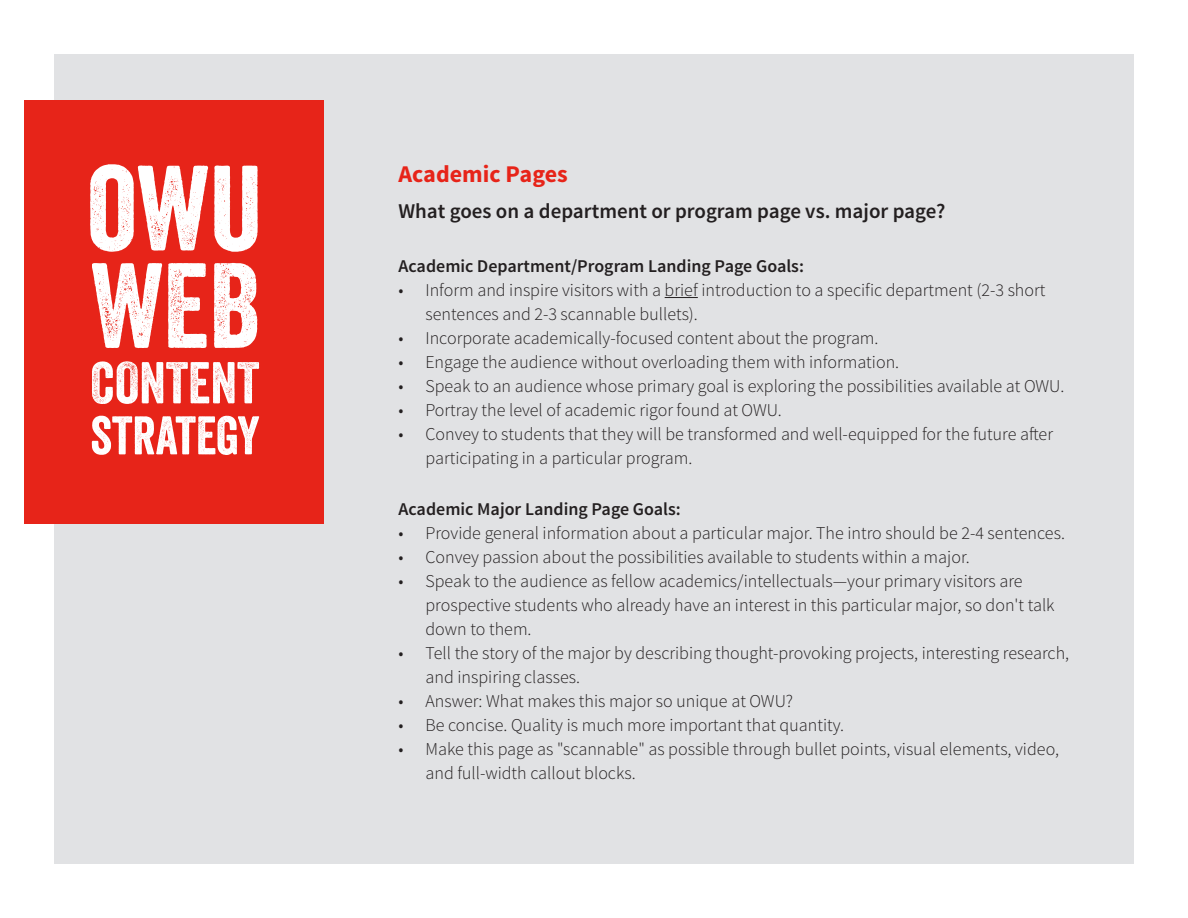
<style>
.page{position:relative;width:1188px;height:918px;background:#fff}
.page>*{position:absolute;margin:0;border:0;box-sizing:border-box;transform-origin:0 0}
.t1{font:117px/97.5px "Veneer";color:#fff}
.t2{font:57px "Veneer";color:#fff}
.t3{font:52.5px "Veneer";color:#fff}
.t4{font:700 24px "Source Sans Pro";color:#e72419}
.t5{font:600 21px "Source Sans Pro";color:#231f20}
.t6{font:300 18px/24px "Source Sans Pro";color:#231f20}
.t7{font:600 18px "Source Sans Pro";color:#231f20}
</style>
<div class="page">
<div style="left:54px;top:54px;width:1080px;height:810px;background:#e1e2e4"></div>
<div style="left:25px;top:100px;width:299px;height:424px;background:#e72419"></div>
<hr style="left:665px;top:297px;width:33px;height:1px;background:#231f20">
<h1 class="t1" style="left:87px;top:159px;width:177px">OWU<br>WEB</h1>
<h2 class="t2" style="left:91px;top:348px;width:170px">CONTENT</h2>
<h3 class="t3" style="left:90px;top:403px;width:171px">STRATEGY</h3>
<h3 class="t4" style="left:399px;top:158px;width:171px">Academic Pages</h3>
<p class="t5" style="left:399px;top:198px;width:549px">What goes on a department or program page vs. major page?</p>
<p class="t7" style="left:399px;top:254px;width:407px">Academic Department/Program Landing Page Goals:</p>
<p class="t6" style="left:426px;top:278px;width:621px;text-indent:-27px">• Inform and inspire visitors with a brief introduction to a specific department (2-3 short sentences and 2-3 scannable bullets).</p>
<p class="t6" style="left:399px;top:326px;width:482px">• Incorporate academically-focused content about the program.</p>
<p class="t6" style="left:399px;top:350px;width:502px">• Engage the audience without overloading them with information.</p>
<p class="t6" style="left:399px;top:374px;width:667px">• Speak to an audience whose primary goal is exploring the possibilities available at OWU.</p>
<p class="t6" style="left:399px;top:398px;width:385px">• Portray the level of academic rigor found at OWU.</p>
<p class="t6" style="left:426px;top:422px;width:629px;text-indent:-27px">• Convey to students that they will be transformed and well-equipped for the future after participating in a particular program.</p>
<p class="t7" style="left:399px;top:497px;width:284px">Academic Major Landing Page Goals:</p>
<p class="t6" style="left:399px;top:521px;width:668px">• Provide general information about a particular major. The intro should be 2-4 sentences.</p>
<p class="t6" style="left:399px;top:545px;width:573px">• Convey passion about the possibilities available to students within a major.</p>
<p class="t6" style="left:426px;top:569px;width:631px;text-indent:-27px">• Speak to the audience as fellow academics/intellectuals—your primary visitors are prospective students who already have an interest in this particular major, so don't talk down to them.</p>
<p class="t6" style="left:426px;top:641px;width:645px;text-indent:-27px">• Tell the story of the major by describing thought-provoking projects, interesting research, and inspiring classes.</p>
<p class="t6" style="left:399px;top:689px;width:396px">• Answer: What makes this major so unique at OWU?</p>
<p class="t6" style="left:399px;top:713px;width:447px">• Be concise. Quality is much more important that quantity.</p>
<p class="t6" style="left:426px;top:737px;width:635px;text-indent:-27px">• Make this page as "scannable" as possible through bullet points, visual elements, video, and full-width callout blocks.</p>
</div>
